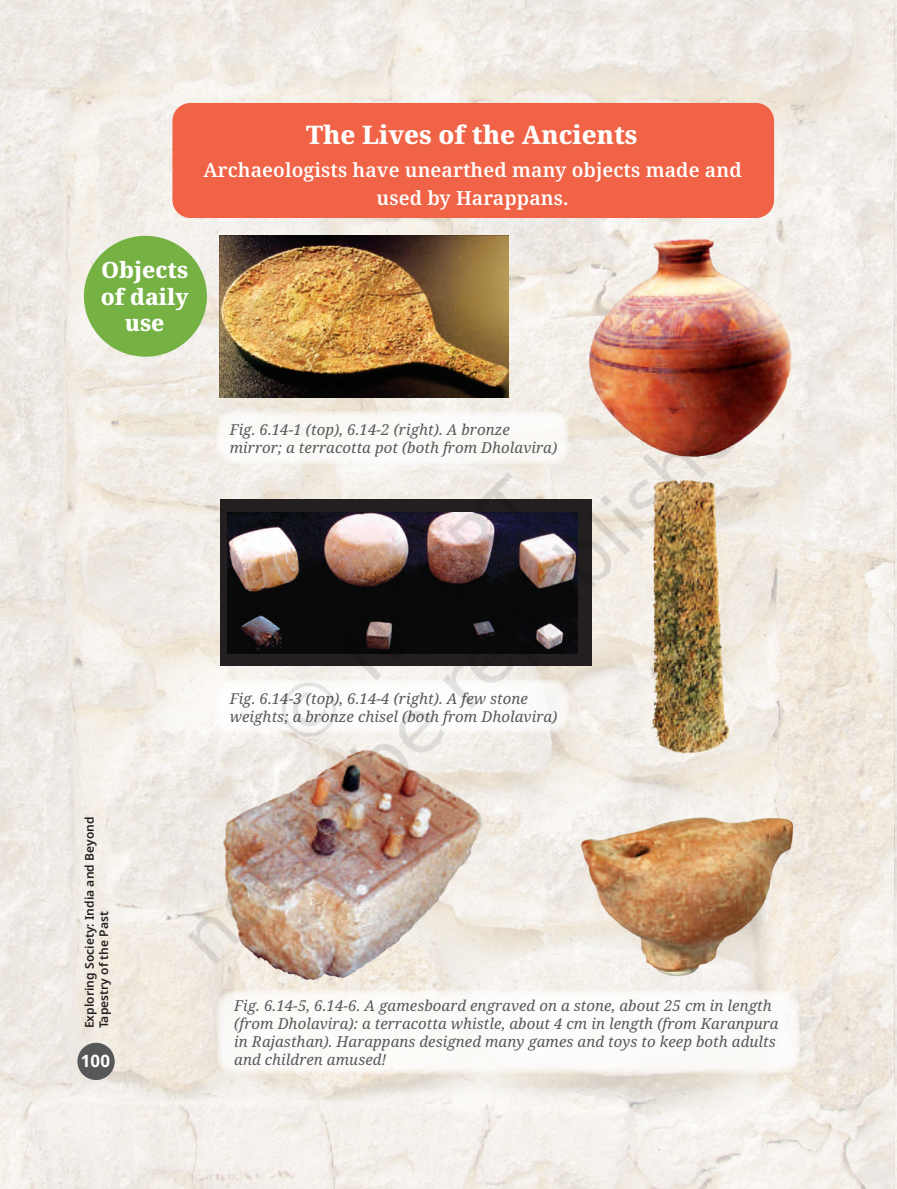
<style>
.page{position:relative;width:897px;height:1189px;background:#fff}
.page>*{position:absolute;margin:0;border:0;box-sizing:border-box;transform-origin:0 0}
.t1{font:800 25.5px "Noto Serif";color:#fff}
.t2{font:800 22.5px/26.2px "Noto Serif";color:#fff;text-align:center}
.t3{font:600 19.5px/27px "Noto Serif";letter-spacing:.005em;color:#fff;text-align:center}
.t4{font:700 16.8px "Noto Sans";color:#fff}
.t5{font:italic 15px/18px "Noto Serif";letter-spacing:.005em;color:#57585a}
.t6{font:600 12px/14.4px "Noto Sans";letter-spacing:.005em;color:#231f20}
</style>
<div class="page">
<img style="left:0;top:0;width:896px;height:1189px">
<div style="left:77px;top:1042px;width:38px;height:38px;background:#57585a;border-radius:50%"></div>
<div style="left:172px;top:103px;width:602px;height:115px;background:#f16346;border-radius:18px"></div>
<div style="left:84px;top:236px;width:123px;height:121px;background:#75b143;border-radius:50%"></div>
<img style="left:220px;top:236px;width:288px;height:56px">
<img style="left:586px;top:236px;width:208px;height:225px">
<div style="left:217px;top:989px;width:582px;height:85px;background:#fff;border-radius:18px"></div>
<img style="left:789px;top:810px;width:11px;height:169px">
<svg style="left:0;top:0;width:4px;height:7px"></svg>
<svg style="left:0;top:1182px;width:4px;height:7px"></svg>
<svg style="left:893px;top:0;width:4px;height:7px"></svg>
<svg style="left:893px;top:1182px;width:4px;height:7px"></svg>
<img style="left:83px;top:292px;width:706px;height:706px">
<h1 class="t1" style="left:306px;top:116px;width:333px">The Lives of the Ancients</h1>
<h3 class="t3" style="left:203px;top:157px;width:540px">Archaeologists have unearthed many objects made and used by Harappans.</h3>
<h2 class="t2" style="left:101px;top:257px;width:89px">Objects of daily use</h2>
<p class="t5" style="left:230px;top:421px;width:329px">Fig. 6.14-1 (top), 6.14-2 (right). A bronze mirror; a terracotta pot (both from Dholavira)</p>
<p class="t6" style="left:82px;top:1028px;width:213px;rotate:-90deg">Exploring Society: India and Beyond<br>Tapestry of the Past</p>
<p class="t4" style="left:81px;top:1049px;width:31px">100</p>
<p class="t5" style="left:230px;top:690px;width:329px">Fig. 6.14-3 (top), 6.14-4 (right). A few stone weights; a bronze chisel (both from Dholavira)</p>
<p class="t5" style="left:234px;top:997px;width:546px">Fig. 6.14-5, 6.14-6. A gamesboard engraved on a stone, about 25 cm in length (from Dholavira): a terracotta whistle, about 4 cm in length (from Karanpura in Rajasthan). Harappans designed many games and toys to keep both adults and children amused!</p>
</div>
